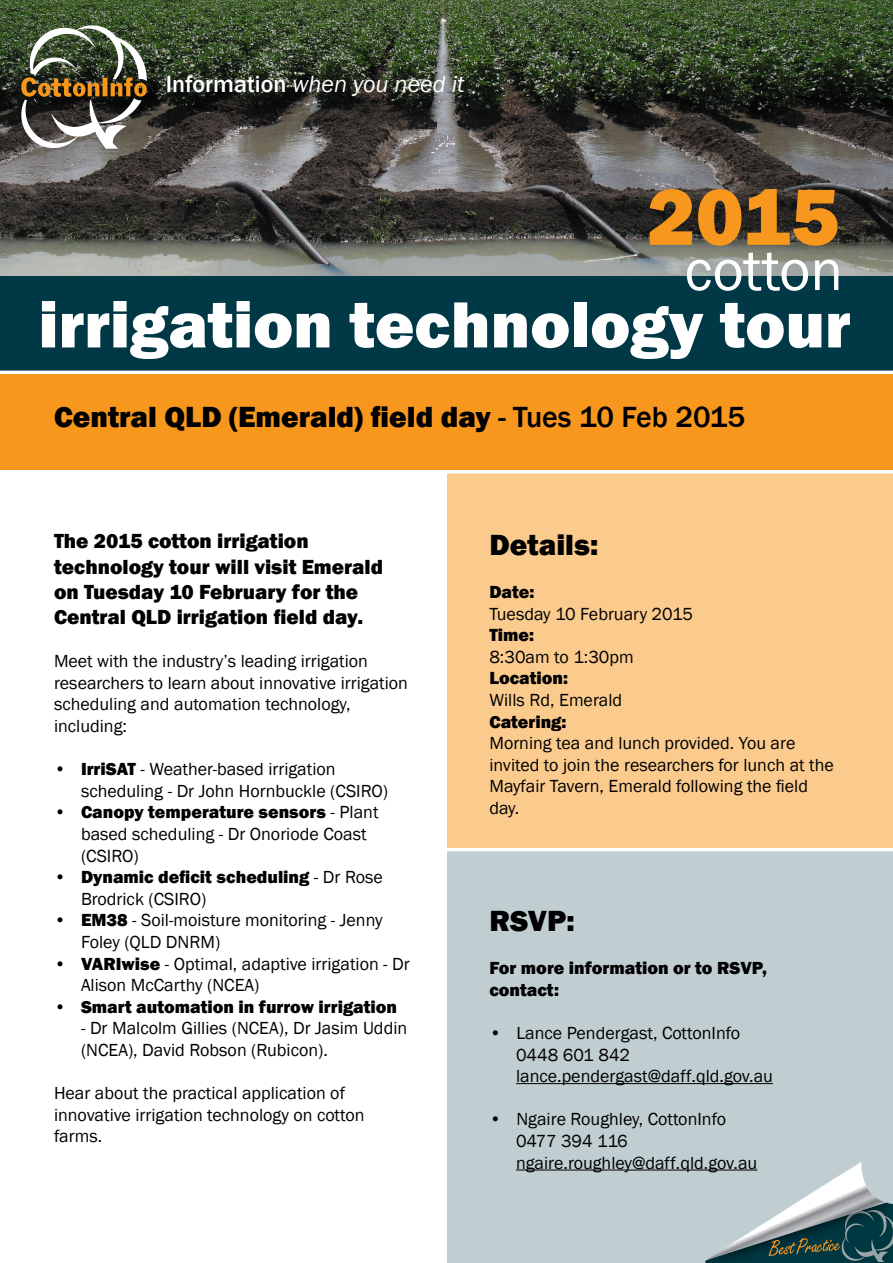
<style>
.page{position:relative;width:893px;height:1263px;background:#fff}
.page>*{position:absolute;margin:0;border:0;box-sizing:border-box;transform-origin:0 0}
.t1{font:800 82.5px "Franklin Gothic";color:#f8971d}
.t2{font:800 67.5px "Franklin Gothic";color:#fff}
.t3{font:60px "Franklin Gothic";color:#fff}
.t4{font:800 30px "Franklin Gothic";color:#000}
.t5{font:italic 24px "Franklin Gothic";color:#fff}
.t6{font:800 21px/25.2px "Franklin Gothic";color:#000}
.t7{font:18px/21.6px "Franklin Gothic";color:#000}
.t8{font:800 18px/21.6px "Franklin Gothic";color:#000}
.s1{font-weight:500;font-style:normal}
.s2{font-weight:500}
.s3{font-weight:800}
.s4{font-weight:400}
</style>
<div class="page">
<div style="left:447px;top:850px;width:446px;height:413px;background:#c0cdd1"></div>
<div style="left:447px;top:472px;width:446px;height:376px;background:#fbcb8e"></div>
<img style="left:0;top:0;width:893px;height:276px">
<div style="left:0;top:276px;width:893px;height:96px;background:#003846"></div>
<img style="left:21px;top:22px;width:127px;height:130px">
<div style="left:0;top:374px;width:893px;height:95px;background:#f8971d"></div>
<hr style="left:516px;top:1083px;width:257px;height:1px;background:#000">
<hr style="left:516px;top:1169px;width:241px;height:1px;background:#000">
<hr style="left:0;top:371px;width:893px;height:3px;background:#fff">
<svg style="left:705px;top:1162px;width:188px;height:101px"></svg>
<hr style="left:446px;top:848px;width:447px;height:3px;background:#fff">
<hr style="left:446px;top:470px;width:447px;height:3px;background:#fff">
<h3 class="t5" style="left:166px;top:69px;width:300px"><span class="s1">Information</span> when you need it</h3>
<h1 class="t1" style="left:647px;top:164px;width:194px">2015</h1>
<h3 class="t3" style="left:685px;top:233px;width:160px">cotton</h3>
<h2 class="t2" style="left:38px;top:281px;width:814px">irrigation technology tour</h2>
<h3 class="t4" style="left:54px;top:398px;width:692px">Central QLD (Emerald) field day <span class="s2">- Tues 10 Feb 2015</span></h3>
<p class="t6" style="left:54px;top:529px;width:331px">The 2015 cotton irrigation technology tour will visit Emerald on Tuesday 10 February for the<br>Central QLD irrigation field day.</p>
<p class="t7" style="left:54px;top:651px;width:355px">Meet with the industry’s leading irrigation researchers to learn about innovative irrigation scheduling and automation technology, including:</p>
<p class="t7" style="left:81px;top:759px;width:309px;text-indent:-27px"><span class="s3">• IrriSAT</span> - Weather-based irrigation scheduling - Dr John Hornbuckle (CSIRO)</p>
<p class="t7" style="left:81px;top:802px;width:299px;text-indent:-27px"><span class="s3">• Canopy temperature sensors</span> - Plant based scheduling - Dr Onoriode Coast (CSIRO)</p>
<p class="t8" style="left:81px;top:866px;width:303px;text-indent:-27px">• Dynamic deficit scheduling <span class="s4">- Dr Rose<br>Brodrick (CSIRO)</span></p>
<p class="t7" style="left:81px;top:910px;width:303px;text-indent:-27px"><span class="s3">• EM38</span> - Soil-moisture monitoring - Jenny<br>Foley (QLD DNRM)</p>
<p class="t7" style="left:81px;top:953px;width:330px;text-indent:-27px"><span class="s3">• VARIwise</span> - Optimal, adaptive irrigation - Dr<br>Alison McCarthy (NCEA)</p>
<p class="t8" style="left:54px;top:996px;width:345px">• Smart automation in furrow irrigation</p>
<p class="t7" style="left:81px;top:1018px;width:328px">- Dr Malcolm Gillies (NCEA), Dr Jasim Uddin (NCEA), David Robson (Rubicon).</p>
<p class="t7" style="left:54px;top:1083px;width:312px">Hear about the practical application of innovative irrigation technology on cotton farms.</p>
<h3 class="t4" style="left:489px;top:525px;width:110px">Details:</h3>
<p class="t8" style="left:489px;top:581px;width:46px">Date:</p>
<p class="t7" style="left:489px;top:603px;width:205px">Tuesday 10 February 2015</p>
<p class="t8" style="left:489px;top:624px;width:46px">Time:</p>
<p class="t7" style="left:489px;top:646px;width:146px">8:30am to 1:30pm</p>
<p class="t8" style="left:489px;top:667px;width:80px">Location:</p>
<p class="t7" style="left:489px;top:689px;width:134px">Wills Rd, Emerald</p>
<p class="t8" style="left:489px;top:711px;width:79px">Catering:</p>
<p class="t7" style="left:489px;top:733px;width:346px">Morning tea and lunch provided. You are invited to join the researchers for lunch at the Mayfair Tavern, Emerald following the field day.</p>
<h3 class="t4" style="left:489px;top:901px;width:87px">RSVP:</h3>
<p class="t8" style="left:489px;top:957px;width:279px">For more information or to RSVP, contact:</p>
<p class="t7" style="left:516px;top:1023px;width:259px;text-indent:-27px">• Lance Pendergast, CottonInfo<br>0448 601 842 lance.pendergast@daff.qld.gov.au</p>
<p class="t7" style="left:516px;top:1109px;width:243px;text-indent:-27px">• Ngaire Roughley, CottonInfo<br>0477 394 116 ngaire.roughley@daff.qld.gov.au</p>
</div>
